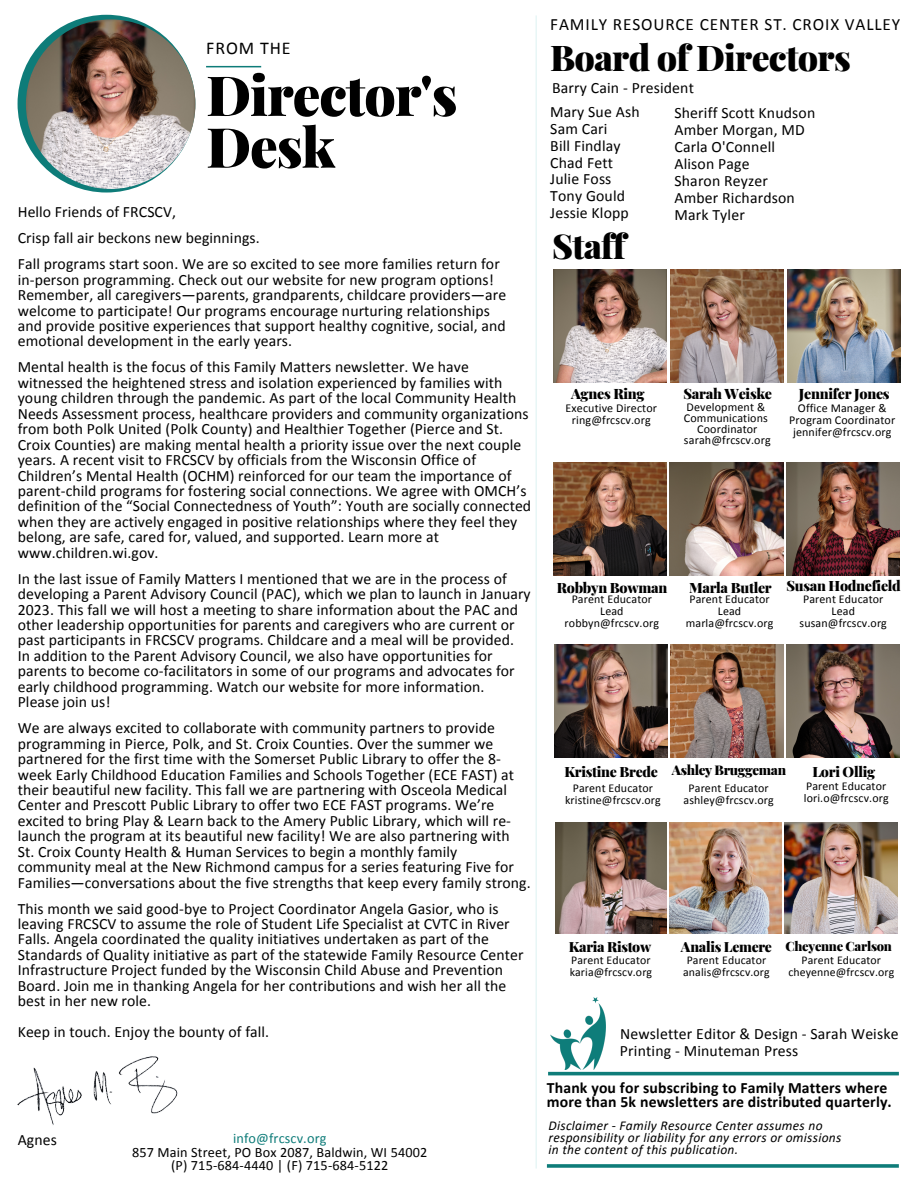
<style>
.page{position:relative;width:918px;height:1188px;background:#fff}
.page>*{position:absolute;margin:0;border:0;box-sizing:border-box;transform-origin:0 0}
.t1{font:900 55.2px/51.8px "Playfair Display";letter-spacing:-.02em;color:#000}
.t2{font:900 35.55px "Playfair Display";letter-spacing:-.02em;color:#000}
.t3{font:900 34.2px "Playfair Display";letter-spacing:-.02em;color:#000}
.t4{font:18px "Calibri";letter-spacing:.05em;color:#000}
.t5{font:17.25px "Calibri";letter-spacing:.05em;color:#000}
.t6{font:15.75px/15.5px "Calibri";letter-spacing:.005em;color:#000}
.t7{font:700 15.75px/14.7px "Calibri";letter-spacing:.01em;color:#000}
.t8{font:900 14.25px "Playfair Display";letter-spacing:-.02em;color:#000}
.t9{font:14.25px/13.5px "Calibri";letter-spacing:.01em;color:#000;text-align:center}
.t10{font:14.25px "Calibri";letter-spacing:.01em;color:#0e7c79}
.t11{font:900 14.1px "Playfair Display";letter-spacing:-.02em;color:#000}
.t12{font:italic 13.5px/12.3px "Calibri";letter-spacing:.02em;color:#000}
.t13{font:900 13.5px "Playfair Display";letter-spacing:-.025em;color:#000}
.t14{font:900 12.9px "Playfair Display";letter-spacing:-.02em;color:#000}
.t15{font:12px/12px "Calibri";letter-spacing:.01em;color:#000;text-align:center}
.t16{font:11.85px/11.9px "Calibri";letter-spacing:.01em;color:#000;text-align:center}
.s1{font-size:14.1px}
</style>
<div class="page">
<img style="left:553px;top:270px;width:114px;height:112px">
<img style="left:670px;top:270px;width:114px;height:112px">
<img style="left:787px;top:270px;width:114px;height:112px">
<div style="left:18px;top:15px;width:177px;height:178px;background:#0e7c79;border-radius:50%"></div>
<img style="left:26px;top:19px;width:169px;height:170px;border-radius:50%">
<img style="left:18px;top:1056px;width:160px;height:69px">
<svg style="left:206px;top:66px;width:55px;height:1px"></svg>
<svg style="left:535px;top:15px;width:2px;height:1154px"></svg>
<img style="left:554px;top:463px;width:112px;height:112px">
<img style="left:670px;top:463px;width:113px;height:112px">
<img style="left:787px;top:463px;width:112px;height:112px">
<img style="left:555px;top:645px;width:112px;height:112px">
<img style="left:671px;top:645px;width:112px;height:112px">
<img style="left:787px;top:645px;width:112px;height:112px">
<img style="left:555px;top:822px;width:111px;height:112px">
<img style="left:670px;top:822px;width:111px;height:112px">
<img style="left:785px;top:822px;width:112px;height:112px">
<img style="left:550px;top:998px;width:55px;height:72px">
<svg style="left:547px;top:1164px;width:352px;height:4px"></svg>
<svg style="left:548px;top:1072px;width:351px;height:3px"></svg>
<p class="t4" style="left:206px;top:41px;width:86px">FROM THE</p>
<h1 class="t1" style="left:206px;top:67px;width:253px">Director's<br>Desk</h1>
<p class="t6" style="left:18px;top:200px;width:484px;line-height:26px">Hello Friends of FRCSCV,<br>Crisp fall air beckons new beginnings.<br>Fall programs start soon. We are so excited to see more families return for</p>
<p class="t6" style="left:18px;top:273px;width:490px">in-person programming. Check out our website for new program options!<br>Remember, all caregivers—parents, grandparents, childcare providers—are welcome to participate! Our programs encourage nurturing relationships and provide positive experiences that support healthy cognitive, social, and emotional development in the early years.</p>
<p class="t6" style="left:18px;top:361px;width:515px">Mental health is the focus of this Family Matters newsletter. We have witnessed the heightened stress and isolation experienced by families with young children through the pandemic. As part of the local Community Health Needs Assessment process, healthcare providers and community organizations from both Polk United (Polk County) and Healthier Together (Pierce and St.<br>Croix Counties) are making mental health a priority issue over the next couple years. A recent visit to FRCSCV by officials from the Wisconsin Office of Children’s Mental Health (OCHM) reinforced for our team the importance of parent-child programs for fostering social connections. We agree with OMCH’s definition of the “Social Connectedness of Youth”: Youth are socially connected when they are actively engaged in positive relationships where they feel they belong, are safe, cared for, valued, and supported. Learn more at www.children.wi.gov.</p>
<p class="t6" style="left:18px;top:572px;width:514px">In the last issue of Family Matters I mentioned that we are in the process of developing a Parent Advisory Council (PAC), which we plan to launch in January 2023. This fall we will host a meeting to share information about the PAC and other leadership opportunities for parents and caregivers who are current or past participants in FRCSCV programs. Childcare and a meal will be provided.<br>In addition to the Parent Advisory Council, we also have opportunities for parents to become co-facilitators in some of our programs and advocates for early childhood programming. Watch our website for more information.<br>Please join us!</p>
<p class="t6" style="left:18px;top:722px;width:514px">We are always excited to collaborate with community partners to provide programming in Pierce, Polk, and St. Croix Counties. Over the summer we partnered for the first time with the Somerset Public Library to offer the 8- week Early Childhood Education Families and Schools Together (ECE FAST) at their beautiful new facility. This fall we are partnering with Osceola Medical Center and Prescott Public Library to offer two ECE FAST programs. We’re excited to bring Play &amp; Learn back to the Amery Public Library, which will re&shy;launch the program at its beautiful new facility! We are also partnering with<br>St. Croix County Health &amp; Human Services to begin a monthly family community meal at the New Richmond campus for a series featuring Five for Families—conversations about the five strengths that keep every family strong.</p>
<p class="t6" style="left:18px;top:902px;width:507px">This month we said good-bye to Project Coordinator Angela Gasior, who is leaving FRCSCV to assume the role of Student Life Specialist at CVTC in River Falls. Angela coordinated the quality initiatives undertaken as part of the Standards of Quality initiative as part of the statewide Family Resource Center Infrastructure Project funded by the Wisconsin Child Abuse and Prevention Board. Join me in thanking Angela for her contributions and wish her all the best in her new role.</p>
<p class="t6" style="left:18px;top:1025px;width:253px">Keep in touch. Enjoy the bounty of fall.</p>
<p class="t6" style="left:18px;top:1133px;width:41px">Agnes</p>
<p class="t10" style="left:233px;top:1133px;width:95px">info@frcscv.org</p>
<p class="t9" style="left:132px;top:1147px;width:297px">857 Main Street, PO Box 2087, Baldwin, WI 54002 (P) 715-684-4440 | (F) 715-684-5122</p>
<p class="t5" style="left:550px;top:17px;width:352px">FAMILY RESOURCE CENTER ST. CROIX VALLEY</p>
<h2 class="t2" style="left:550px;top:33px;width:302px">Board of Directors</h2>
<p class="t6" style="left:550px;top:77px;width:145px;line-height:23.7px">Barry Cain - President<br>Mary Sue Ash</p>
<p class="t6" style="left:550px;top:121px;width:80px;line-height:16.8px">Sam Cari<br>Bill Findlay<br>Chad Fett<br>Julie Foss<br>Tony Gould<br>Jessie Klopp</p>
<p class="t6" style="left:674px;top:106px;width:142px;line-height:16.8px">Sheriff Scott Knudson<br>Amber Morgan, MD<br>Carla O'Connell<br>Alison Page<br>Sharon Reyzer<br>Amber Richardson<br>Mark Tyler</p>
<h3 class="t3" style="left:552px;top:222px;width:75px">Staff</h3>
<p class="t8" style="left:571px;top:384px;width:75px">Agnes Ring</p>
<p class="t8" style="left:683px;top:384px;width:90px">Sarah Weiske</p>
<p class="t8" style="left:799px;top:384px;width:92px">Jennifer Jones</p>
<p class="t15" style="left:566px;top:403px;width:93px">Executive Director ring@frcscv.org</p>
<p class="t15" style="left:684px;top:403px;width:88px;line-height:11.1px">Development &amp;<br>Communications<br>Coordinator sarah@frcscv.org</p>
<p class="t15" style="left:789px;top:403px;width:107px">Office Manager &amp;<br>Program Coordinator jennifer@frcscv.org</p>
<p class="t8" style="left:557px;top:578px;width:112px">Robbyn Bowman</p>
<p class="t8" style="left:689px;top:575px;width:213px">Marla Butler Susan Hodnefield</p>
<p class="t15" style="left:565px;top:594px;width:96px">Parent Educator<br>Lead robbyn@frcscv.org</p>
<p class="t15" style="left:686px;top:594px;width:89px">Parent Educator<br>Lead marla@frcscv.org</p>
<p class="t15" style="left:800px;top:594px;width:89px">Parent Educator<br>Lead susan@frcscv.org</p>
<p class="t13" style="left:565px;top:761px;width:223px"><span class="s1">Kristine Brede</span> Ashley Bruggeman</p>
<p class="t11" style="left:812px;top:761px;width:64px">Lori Ollig</p>
<p class="t15" style="left:565px;top:783px;width:97px">Parent Educator kristine@frcscv.org</p>
<p class="t15" style="left:684px;top:783px;width:92px">Parent Educator ashley@frcscv.org</p>
<p class="t15" style="left:804px;top:781px;width:86px;text-align:left">Parent Educator lori.o@frcscv.org</p>
<p class="t11" style="left:569px;top:937px;width:84px">Karia Ristow</p>
<p class="t14" style="left:681px;top:938px;width:213px"><span class="s1">Analis Lemere</span> Cheyenne Carlson</p>
<p class="t16" style="left:570px;top:956px;width:84px;text-align:left">Parent Educator karia@frcscv.org</p>
<p class="t16" style="left:683px;top:956px;width:88px">Parent Educator analis@frcscv.org</p>
<p class="t16" style="left:788px;top:956px;width:107px">Parent Educator cheyenne@frcscv.org</p>
<p class="t6" style="left:620px;top:1027px;width:280px">Newsletter Editor &amp; Design - Sarah Weiske</p>
<p class="t6" style="left:620px;top:1045px;width:180px">Printing - Minuteman Press</p>
<p class="t7" style="left:547px;top:1082px;width:347px">Thank you for subscribing to Family Matters where more than 5k newsletters are distributed quarterly.</p>
<p class="t12" style="left:549px;top:1120px;width:294px">Disclaimer - Family Resource Center assumes no responsibility or liability for any errors or omissions in the content of this publication.</p>
</div>
